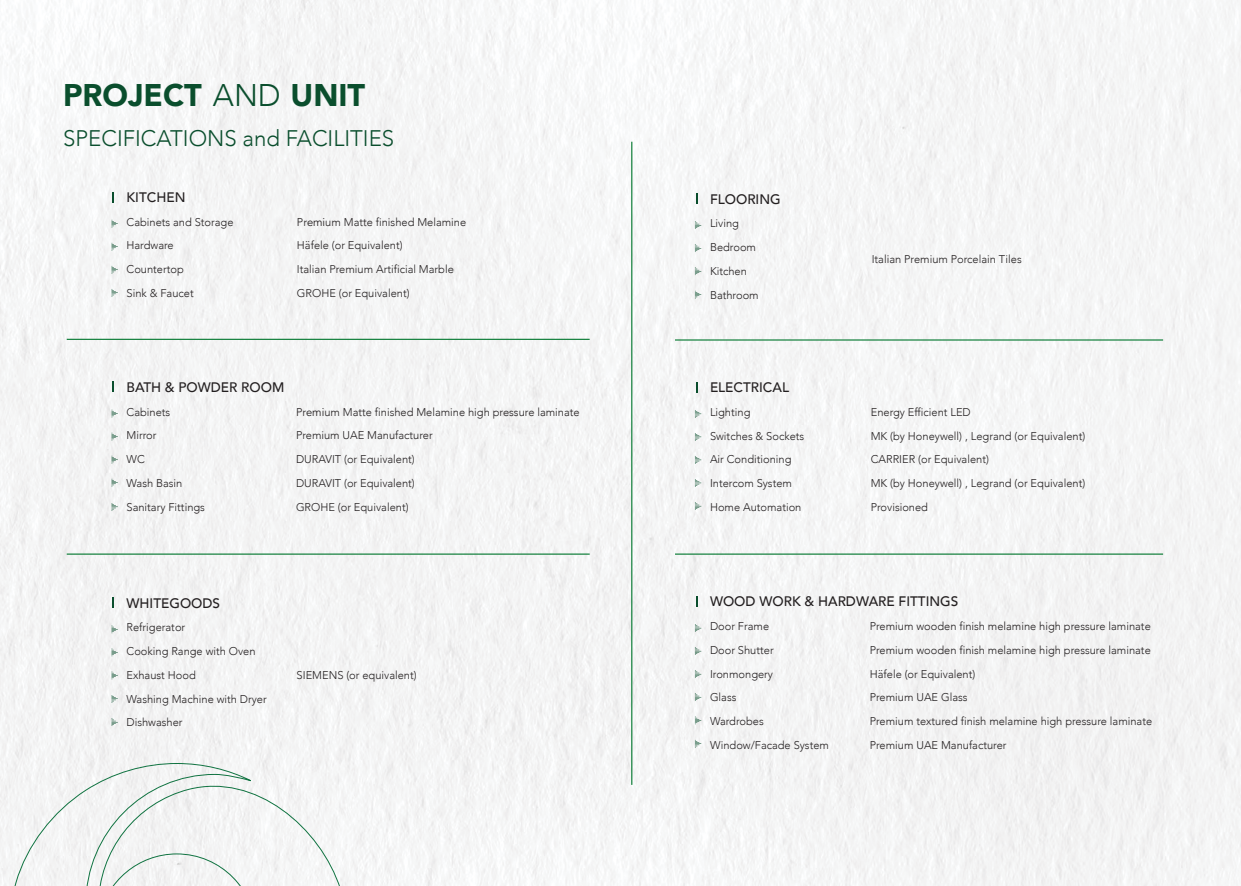
<style>
.page{position:relative;width:1241px;height:886px;background:#fff}
.page>*{position:absolute;margin:0;border:0;box-sizing:border-box;transform-origin:0 0}
.t1{font:900 31.25px "Avenir";color:#0a4e2d}
.t2{font:300 22.5px "Avenir";color:#0a4e2d}
.t3{font:500 13.75px "Avenir";color:#231f20}
.t4{font:300 11.25px/23.8px "Avenir";color:#231f20}
.s1{font-weight:300}
.s2{font-weight:400}
</style>
<div class="page">
<div style="left:0;top:0;width:1240px;height:886px;background:#f4f5f5"></div>
<svg style="left:112px;top:192px;width:2px;height:10px"></svg>
<svg style="left:111px;top:220px;width:7px;height:8px"></svg>
<svg style="left:111px;top:243px;width:7px;height:8px"></svg>
<svg style="left:111px;top:266px;width:7px;height:8px"></svg>
<svg style="left:111px;top:289px;width:7px;height:8px"></svg>
<svg style="left:112px;top:382px;width:2px;height:10px"></svg>
<svg style="left:111px;top:410px;width:7px;height:8px"></svg>
<svg style="left:111px;top:433px;width:7px;height:8px"></svg>
<svg style="left:111px;top:456px;width:7px;height:8px"></svg>
<svg style="left:111px;top:479px;width:7px;height:8px"></svg>
<svg style="left:111px;top:503px;width:7px;height:8px"></svg>
<svg style="left:695px;top:596px;width:2px;height:11px"></svg>
<svg style="left:694px;top:624px;width:7px;height:8px"></svg>
<svg style="left:694px;top:647px;width:7px;height:8px"></svg>
<svg style="left:694px;top:670px;width:7px;height:8px"></svg>
<svg style="left:694px;top:693px;width:7px;height:8px"></svg>
<svg style="left:694px;top:717px;width:7px;height:8px"></svg>
<svg style="left:694px;top:740px;width:7px;height:8px"></svg>
<svg style="left:695px;top:193px;width:2px;height:11px"></svg>
<svg style="left:694px;top:221px;width:7px;height:8px"></svg>
<svg style="left:694px;top:245px;width:7px;height:7px"></svg>
<svg style="left:694px;top:268px;width:7px;height:7px"></svg>
<svg style="left:694px;top:291px;width:7px;height:8px"></svg>
<svg style="left:112px;top:598px;width:2px;height:10px"></svg>
<svg style="left:111px;top:626px;width:7px;height:8px"></svg>
<svg style="left:111px;top:649px;width:7px;height:8px"></svg>
<svg style="left:111px;top:672px;width:7px;height:8px"></svg>
<svg style="left:111px;top:695px;width:7px;height:8px"></svg>
<svg style="left:111px;top:718px;width:7px;height:8px"></svg>
<svg style="left:695px;top:382px;width:2px;height:10px"></svg>
<svg style="left:694px;top:410px;width:7px;height:8px"></svg>
<svg style="left:694px;top:433px;width:7px;height:8px"></svg>
<svg style="left:694px;top:456px;width:7px;height:8px"></svg>
<svg style="left:694px;top:479px;width:7px;height:8px"></svg>
<svg style="left:694px;top:502px;width:7px;height:8px"></svg>
<svg style="left:0;top:763px;width:348px;height:123px"></svg>
<hr style="left:631px;top:142px;width:1px;height:643px;background:#198341">
<hr style="left:675px;top:339px;width:487px;height:2px;background:#198341">
<hr style="left:675px;top:553px;width:487px;height:2px;background:#198341">
<hr style="left:67px;top:339px;width:522px;height:1px;background:#198341">
<hr style="left:67px;top:553px;width:522px;height:2px;background:#198341">
<h1 class="t1" style="left:63px;top:68px;width:303px">PROJECT <span class="s1">AND</span> UNIT</h1>
<h2 class="t2" style="left:63px;top:125px;width:332px">SPECIFICATIONS and FACILITIES</h2>
<p class="t3" style="left:126px;top:185px;width:60px">KITCHEN</p>
<p class="t4" style="left:126px;top:210px;width:108px">Cabinets and Storage<br>Hardware<br>Countertop<br>Sink &amp; Faucet</p>
<p class="t4" style="left:297px;top:210px;width:171px">Pr<span class="s2">emi</span>um Matte finished Melamine<br>Häfele (or Equivalent)<br>Italian Premium Artificial Marble<br>GROHE (or Equivalent)</p>
<p class="t3" style="left:126px;top:375px;width:159px">BATH &amp; POWDER ROOM</p>
<p class="t4" style="left:126px;top:400px;width:80px">Cabinets<br>Mirror<br>WC<br>Wash Basin<br>Sanitary Fittings</p>
<p class="t4" style="left:296px;top:400px;width:285px">Pr<span class="s2">emi</span>um Matte finished Melamine high pressure laminate<br>Premium UAE Manufacturer<br>DURAVIT (or Equivalent)<br>DURAVIT (or Equivalent)<br>GROHE (or Equivalent)</p>
<p class="t3" style="left:126px;top:591px;width:95px">WHITEGOODS</p>
<p class="t4" style="left:126px;top:616px;width:142px">Refrigerator<br>Cooking Range with Oven<br>Exhaust Hood<br>Washing Machine with Dryer<br>Dishwasher</p>
<p class="t4" style="left:296px;top:663px;width:121px">SIEMENS (or equivalent)</p>
<p class="t3" style="left:710px;top:187px;width:72px">FLOORING</p>
<p class="t4" style="left:710px;top:212px;width:50px">Living<br>Bedroom<br>Kitchen<br>Bathroom</p>
<p class="t4" style="left:871px;top:247px;width:151px">Italian Premium Porcelain Tiles</p>
<p class="t3" style="left:710px;top:375px;width:81px">ELECTRICAL</p>
<p class="t4" style="left:710px;top:400px;width:96px">Lighting<br>Switches &amp; Sockets<br>Air Conditioning<br>Intercom System<br>Home Automation</p>
<p class="t4" style="left:870px;top:400px;width:216px">Energy Efficient LED<br>MK (by Honeywell) , Legrand (or Equivalent)<br>CARRIER (or Equivalent)<br>MK (by Honeywell) , Legrand (or Equivalent)<br>Provisioned</p>
<p class="t3" style="left:710px;top:590px;width:250px">WOOD WORK &amp; HARDWARE FITTINGS</p>
<p class="t4" style="left:710px;top:614px;width:120px">Door Frame<br>Door Shutter<br>Ironmongery<br>Glass<br>Wardrobes<br>Window/Facade System</p>
<p class="t4" style="left:869px;top:614px;width:284px">Premium wooden finish melamine high pressure laminate Premium wooden finish melamine high pressure laminate Häfele (or Equivalent)<br>Premium UAE Glass<br>Premium textured finish melamine high pressure laminate Premium UAE Manufacturer</p>
</div>
